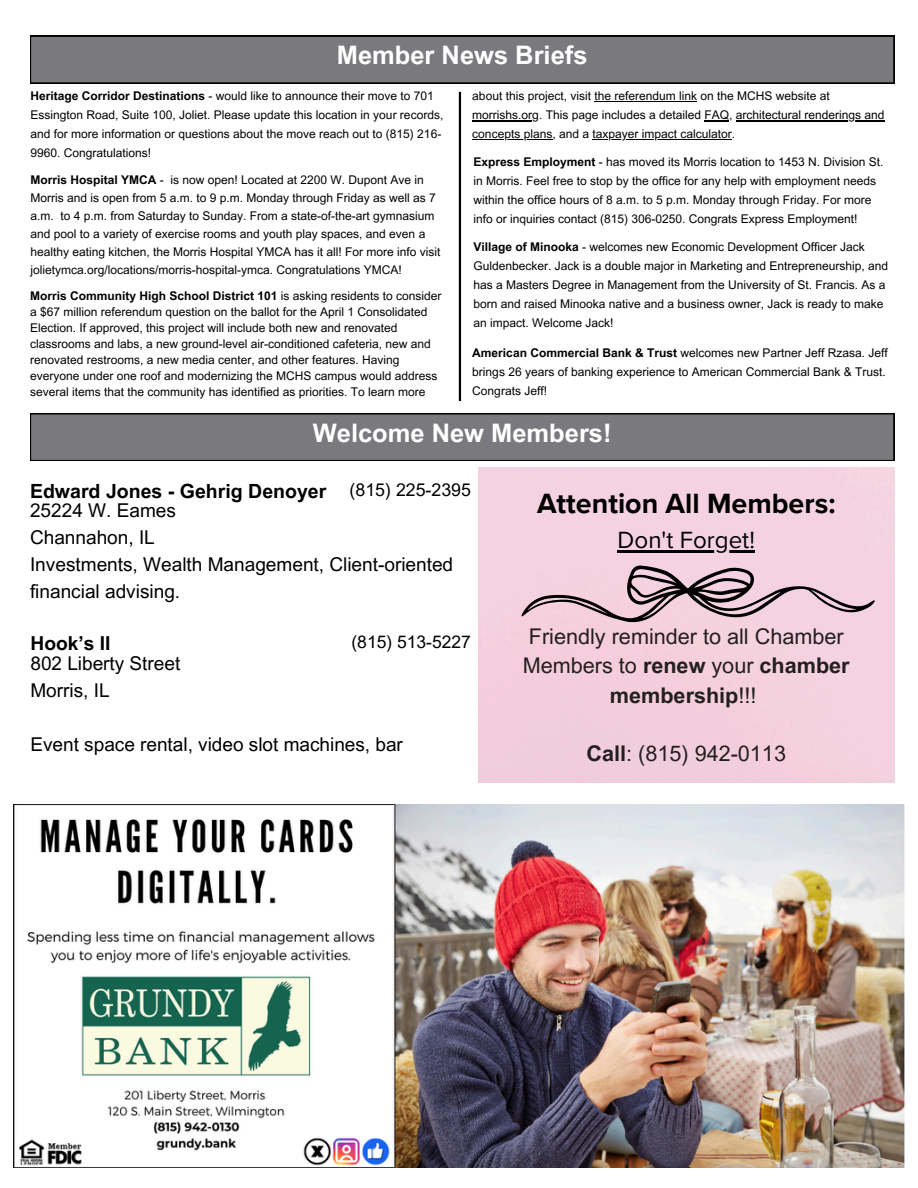
<style>
.page{position:relative;width:918px;height:1188px;background:#fff}
.page>*{position:absolute;margin:0;border:0;box-sizing:border-box;transform-origin:0 0}
.t1{font:700 28.65px "Proxima Nova";color:#000}
.t2{font:700 25.5px "Arial MT Pro";color:#fff}
.t3{font:24.15px "Proxima Nova";color:#000}
.t4{font:21.6px/29.2px "Arial MT Pro";color:#231f20;text-align:center}
.t5{font:700 19.5px "Arial MT Pro";color:#000}
.t6{font:700 19.2px "Arial MT Pro";color:#000}
.t7{font:19.05px/27px "Arial MT Pro";color:#000}
.t8{font:17.7px "Arial MT Pro";color:#000}
.t9{font:17.55px "Arial MT Pro";color:#000}
.t10{font:12px/19px "Arial MT Pro";color:#000}
.s1{font-weight:700}
</style>
<div class="page">
<div style="left:30px;top:36px;width:864px;height:47px;background:#7a797d"></div>
<hr style="left:459px;top:92px;width:2px;height:309px;background:#000">
<svg style="left:30px;top:413px;width:864px;height:48px;background:#737275"></svg>
<div style="left:478px;top:467px;width:416px;height:315px;background:#f5d2df"></div>
<svg style="left:521px;top:565px;width:354px;height:57px;background:#caadb9"></svg>
<img style="left:14px;top:804px;width:891px;height:363px">
<hr style="left:618px;top:550px;width:137px;height:3px;background:#000">
<hr style="left:594px;top:101px;width:103px;height:1px;background:#000">
<hr style="left:472px;top:120px;width:67px;height:1px;background:#000">
<svg style="left:704px;top:120px;width:25px;height:1px"></svg>
<hr style="left:736px;top:120px;width:149px;height:1px;background:#000">
<hr style="left:472px;top:139px;width:80px;height:1px;background:#000">
<hr style="left:592px;top:139px;width:140px;height:1px;background:#000">
<h2 class="t2" style="left:337px;top:45px;width:252px">Member News Briefs</h2>
<p class="t10" style="left:30px;top:88px;width:414px"><span class="s1">Heritage Corridor Destinations</span> - would like to announce their move to 701<br>Essington Road, Suite 100, Joliet. Please update this location in your records, and for more information or questions about the move reach out to (815) 216- 9960. Congratulations!</p>
<h5 class="t10" style="left:30px;top:172px;width:412px;line-height:18px"><span class="s1">Morris Hospital YMCA</span> - is now open! Located at 2200 W. Dupont Ave in Morris and is open from 5 a.m. to 9 p.m. Monday through Friday as well as 7 a.m. to 4 p.m. from Saturday to Sunday. From a state-of-the-art gymnasium and pool to a variety of exercise rooms and youth play spaces, and even a healthy eating kitchen, the Morris Hospital YMCA has it all! For more info visit jolietymca.org/locations/morris-hospital-ymca. Congratulations YMCA!</h5>
<h6 class="t10" style="left:30px;top:289px;width:413px;line-height:16px"><span class="s1">Morris Community High School District 101</span> is asking residents to consider a $67 million referendum question on the ballot for the April 1 Consolidated Election. If approved, this project will include both new and renovated classrooms and labs, a new ground-level air-conditioned cafeteria, new and renovated restrooms, a new media center, and other features. Having everyone under one roof and modernizing the MCHS campus would address several items that the community has identified as priorities. To learn more</h6>
<h4 class="t10" style="left:472px;top:88px;width:359px">about this project, visit the referendum link on the MCHS website at</h4>
<h5 class="t10" style="left:472px;top:107px;width:414px">morrishs.org. This page includes a detailed FAQ, architectural renderings and</h5>
<p class="t10" style="left:472px;top:126px;width:264px">concepts plans, and a taxpayer impact calculator.</p>
<p class="t10" style="left:473px;top:153px;width:412px"><span class="s1">Express Employment</span> - has moved its Morris location to 1453 N. Division St. in Morris. Feel free to stop by the office for any help with employment needs within the office hours of 8 a.m. to 5 p.m. Monday through Friday. For more info or inquiries contact (815) 306-0250. Congrats Express Employment!</p>
<p class="t10" style="left:473px;top:238px;width:416px"><span class="s1">Village of Minooka</span> - welcomes new Economic Development Officer Jack Guldenbecker. Jack is a double major in Marketing and Entrepreneurship, and has a Masters Degree in Management from the University of St. Francis. As a born and raised Minooka native and a business owner, Jack is ready to make an impact. Welcome Jack!</p>
<h3 class="t10" style="left:472px;top:345px;width:417px"><span class="s1">American Commercial Bank &amp; Trust</span> welcomes new Partner Jeff Rzasa. Jeff brings 26 years of banking experience to American Commercial Bank &amp; Trust.<br>Congrats Jeff!</h3>
<p class="t2" style="left:313px;top:423px;width:300px">Welcome New Members!</p>
<p class="t5" style="left:30px;top:484px;width:298px">Edward Jones - Gehrig Denoyer</p>
<p class="t8" style="left:350px;top:483px;width:123px">(815) 225-2395</p>
<p class="t7" style="left:30px;top:499px;width:425px">25224 W. Eames<br>Channahon, IL<br>Investments, Wealth Management, Client-oriented financial advising.</p>
<p class="t6" style="left:30px;top:636px;width:82px">Hook’s II</p>
<h2 class="t9" style="left:352px;top:635px;width:121px">(815) 513-5227</h2>
<h6 class="t7" style="left:30px;top:652px;width:151px">802 Liberty Street<br>Morris, IL</h6>
<h4 class="t7" style="left:30px;top:733px;width:374px">Event space rental, video slot machines, bar</h4>
<p class="t1" style="left:537px;top:487px;width:300px">Attention All Members:</p>
<h1 class="t3" style="left:618px;top:526px;width:139px">Don't Forget!</h1>
<p class="t4" style="left:523px;top:625px;width:328px">Friendly reminder to all Chamber<br>Members to <span class="s1">renew</span> your <span class="s1">chamber membership</span>!!!</p>
<h3 class="t4" style="left:587px;top:742px;width:201px"><span class="s1">Call</span>: (815) 942-0113</h3>
</div>
